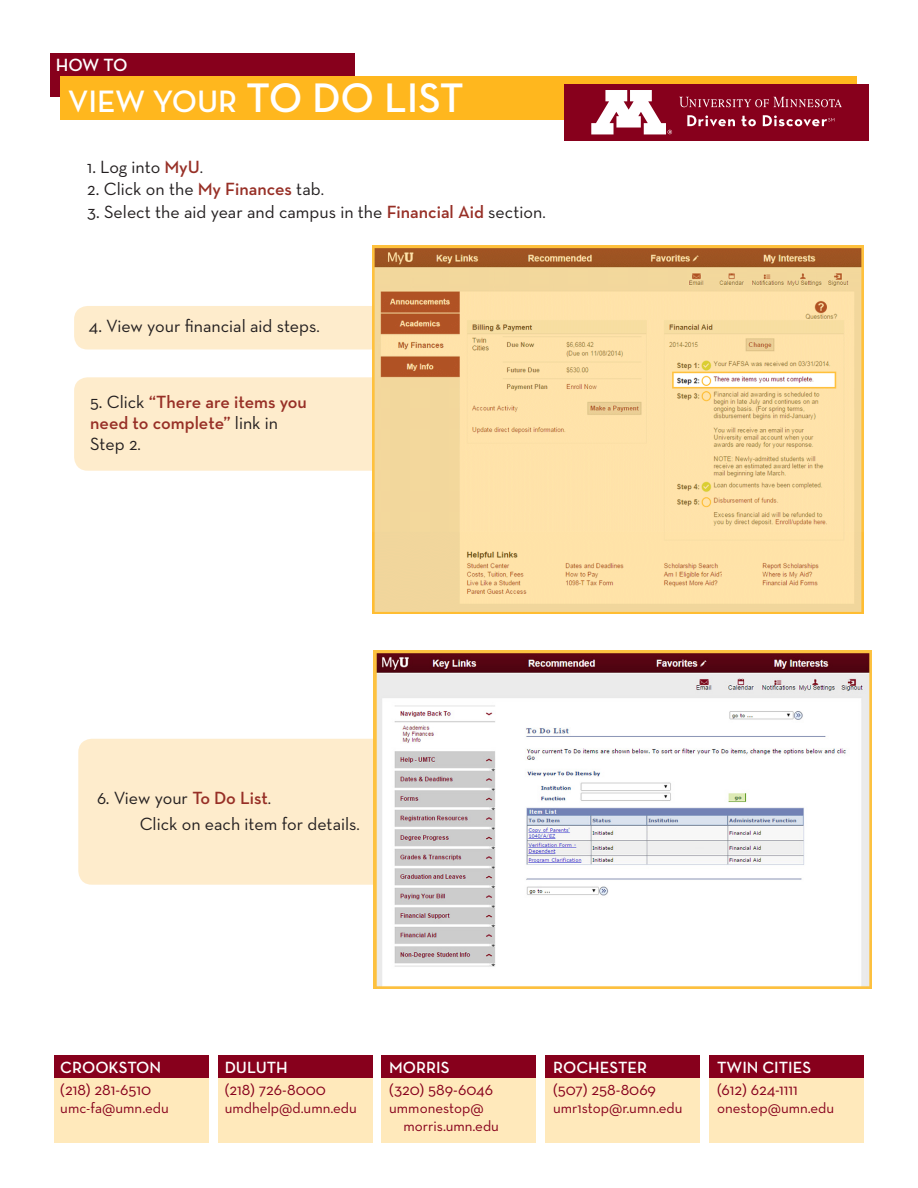
<style>
.page{position:relative;width:918px;height:1188px;background:#fff}
.page>*{position:absolute;margin:0;border:0;box-sizing:border-box;transform-origin:0 0}
.t1{font:600 31.5px "Neutraface Text";color:#fff}
.t2{font:18px "Neutraface Text";color:#231f20}
.t3{font:600 18px/21px "Neutraface Text";color:#972f26}
.t4{font:600 18px "Neutraface Text";color:#fff}
.t5{font:16.5px "Neutraface Text";color:#87001c}
.t6{font:600 16.5px "Neutraface Text";color:#fff}
.t7{font:15px "Neutraface Text";color:#87001c}
.s1{font-size:42px}
.s2{font-weight:600;color:#972f26}
.s3{font-size:16.5px}
.s4{font-weight:400;color:#231f20}
.s5{font-weight:400;font-size:16.5px;color:#231f20}
</style>
<div class="page">
<div style="left:74px;top:306px;width:470px;height:44px;background:#feeccc;border-radius:14px"></div>
<div style="left:78px;top:739px;width:321px;height:146px;background:#feeccc;border-radius:14px"></div>
<div style="left:74px;top:377px;width:321px;height:94px;background:#feeccc;border-radius:14px"></div>
<div style="left:50px;top:53px;width:304px;height:44px;background:#87001c"></div>
<div style="left:60px;top:77px;width:797px;height:43px;background:#ffb71e"></div>
<div style="left:218px;top:1077px;width:155px;height:66px;background:#ffe9bb"></div>
<div style="left:218px;top:1055px;width:155px;height:22px;background:#87001c"></div>
<div style="left:545px;top:1077px;width:155px;height:66px;background:#ffe9bb"></div>
<div style="left:545px;top:1055px;width:155px;height:22px;background:#87001c"></div>
<div style="left:382px;top:1077px;width:154px;height:66px;background:#ffe9bb"></div>
<div style="left:382px;top:1055px;width:154px;height:22px;background:#87001c"></div>
<div style="left:709px;top:1077px;width:155px;height:66px;background:#ffe9bb"></div>
<div style="left:709px;top:1055px;width:155px;height:22px;background:#87001c"></div>
<div style="left:54px;top:1077px;width:155px;height:66px;background:#ffe9bb"></div>
<div style="left:54px;top:1055px;width:155px;height:22px;background:#87001c"></div>
<div style="left:564px;top:84px;width:305px;height:56px;background:#87001c"></div>
<img style="left:374px;top:650px;width:497px;height:339px">
<svg style="left:591px;top:90px;width:81px;height:44px"></svg>
<svg style="left:679px;top:97px;width:163px;height:10px"></svg>
<svg style="left:687px;top:115px;width:48px;height:11px"></svg>
<svg style="left:741px;top:116px;width:15px;height:10px"></svg>
<svg style="left:763px;top:115px;width:71px;height:11px"></svg>
<img style="left:373px;top:246px;width:491px;height:367px">
<p class="t4" style="left:56px;top:54px;width:73px">HOW TO</p>
<p class="t1" style="left:68px;top:82px;width:398px">VIEW YOUR <span class="s1">TO DO LIST</span></p>
<p class="t2" style="left:87px;top:156px;width:118px">1. Log into <span class="s2">MyU</span><span class="s3">.</span></p>
<p class="t2" style="left:87px;top:178px;width:238px">2. Click on the <span class="s2">My Finances</span> tab<span class="s3">.</span></p>
<p class="t2" style="left:87px;top:201px;width:460px">3. Select the aid year and campus in the <span class="s2">Financial Aid</span> section<span class="s3">.</span></p>
<p class="t2" style="left:89px;top:315px;width:233px">4. View your financial aid steps<span class="s3">.</span></p>
<p class="t3" style="left:90px;top:391px;width:218px"><span class="s4">5. Click</span> “There are items you need to complete” <span class="s4">link in<br>Step 2</span><span class="s5">.</span></p>
<p class="t2" style="left:97px;top:787px;width:176px">6. View your <span class="s2">To Do List</span><span class="s3">.</span></p>
<p class="t2" style="left:140px;top:812px;width:222px">Click on each item for details<span class="s3">.</span></p>
<p class="t6" style="left:60px;top:1057px;width:102px">CROOKSTON</p>
<p class="t6" style="left:225px;top:1057px;width:65px">DULUTH</p>
<p class="t6" style="left:389px;top:1057px;width:62px">MORRIS</p>
<p class="t6" style="left:553px;top:1057px;width:96px">ROCHESTER</p>
<p class="t6" style="left:717px;top:1057px;width:96px">TWIN CITIES</p>
<p class="t5" style="left:60px;top:1079px;width:92px">(218) 281-6510</p>
<p class="t7" style="left:60px;top:1098px;width:110px">umc-fa@umn.edu</p>
<p class="t5" style="left:225px;top:1079px;width:103px">(218) 726-8000</p>
<p class="t7" style="left:225px;top:1098px;width:134px">umdhelp@d.umn.edu</p>
<p class="t5" style="left:389px;top:1079px;width:105px">(320) 589-6046</p>
<p class="t7" style="left:389px;top:1098px;width:96px">ummonestop@</p>
<p class="t7" style="left:403px;top:1116px;width:97px">morris.umn.edu</p>
<p class="t5" style="left:553px;top:1079px;width:104px">(507) 258-8069</p>
<p class="t7" style="left:553px;top:1098px;width:131px">umr1stop@r.umn.edu</p>
<p class="t5" style="left:717px;top:1079px;width:82px">(612) 624-1111</p>
<p class="t7" style="left:717px;top:1098px;width:119px">onestop@umn.edu</p>
</div>
